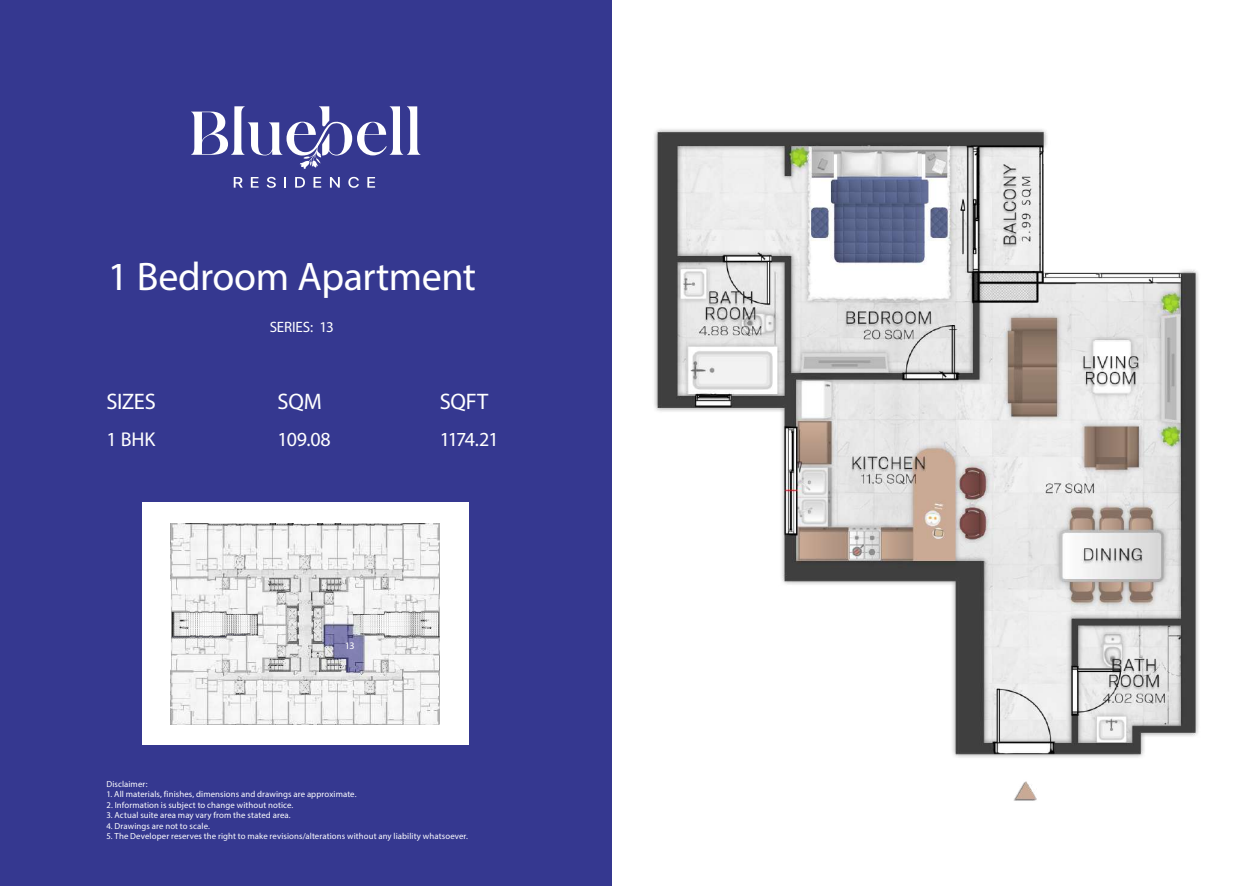
<style>
.page{position:relative;width:1241px;height:886px;background:#fff}
.page>*{position:absolute;margin:0;border:0;box-sizing:border-box;transform-origin:0 0}
.t1{font:40px "Myriad Pro";letter-spacing:-.01em;color:#fff}
.t2{font:22.5px "Myriad Pro";letter-spacing:-.01em;color:#fff}
.t3{font:20px "Myriad Pro";letter-spacing:-.06em;color:#fff}
.t4{font:15px "Myriad Pro";letter-spacing:-.01em;color:#fff}
.t5{font:10px "Myriad Pro";color:#fff}
.t6{font:8.75px "Myriad Pro";letter-spacing:.01em;color:#fff}
</style>
<div class="page">
<div style="left:0;top:0;width:611px;height:886px;background:#353890"></div>
<svg style="left:191px;top:106px;width:229px;height:63px"></svg>
<svg style="left:234px;top:177px;width:9px;height:11px"></svg>
<svg style="left:251px;top:177px;width:7px;height:11px"></svg>
<svg style="left:267px;top:177px;width:9px;height:11px"></svg>
<svg style="left:284px;top:177px;width:2px;height:11px"></svg>
<svg style="left:295px;top:177px;width:10px;height:11px"></svg>
<svg style="left:313px;top:177px;width:8px;height:11px"></svg>
<svg style="left:330px;top:177px;width:10px;height:11px"></svg>
<svg style="left:348px;top:177px;width:11px;height:11px"></svg>
<svg style="left:367px;top:177px;width:8px;height:11px"></svg>
<div style="left:142px;top:503px;width:327px;height:242px;background:#fff"></div>
<img style="left:611px;top:68px;width:588px;height:750px">
<img style="left:170px;top:524px;width:269px;height:201px">
<h1 class="t1" style="left:108px;top:252px;width:369px">1 Bedroom Apartment</h1>
<h3 class="t4" style="left:270px;top:317px;width:65px">SERIES: 13</h3>
<h2 class="t2" style="left:106px;top:387px;width:51px">SIZES</h2>
<h3 class="t3" style="left:106px;top:427px;width:50px">1 BHK</h3>
<h2 class="t2" style="left:277px;top:387px;width:46px">SQM</h2>
<h3 class="t3" style="left:277px;top:427px;width:55px">109.08</h3>
<p class="t5" style="left:345px;top:639px;width:11px">13</p>
<h2 class="t2" style="left:439px;top:387px;width:50px">SQFT</h2>
<h3 class="t3" style="left:439px;top:427px;width:60px">1174.21</h3>
<p class="t6" style="left:106px;top:778px;width:43px">Disclaimer:</p>
<p class="t6" style="left:106px;top:789px;width:252px">1. All materials, finishes, dimensions and drawings are approximate.</p>
<p class="t6" style="left:106px;top:799px;width:188px">2. Information is subject to change without notice.</p>
<p class="t6" style="left:106px;top:810px;width:186px">3. Actual suite area may vary from the stated area.</p>
<p class="t6" style="left:106px;top:820px;width:105px">4. Drawings are not to scale.</p>
<p class="t6" style="left:106px;top:831px;width:363px">5. The Developer reserves the right to make revisions/alterations without any liability whatsoever.</p>
</div>
